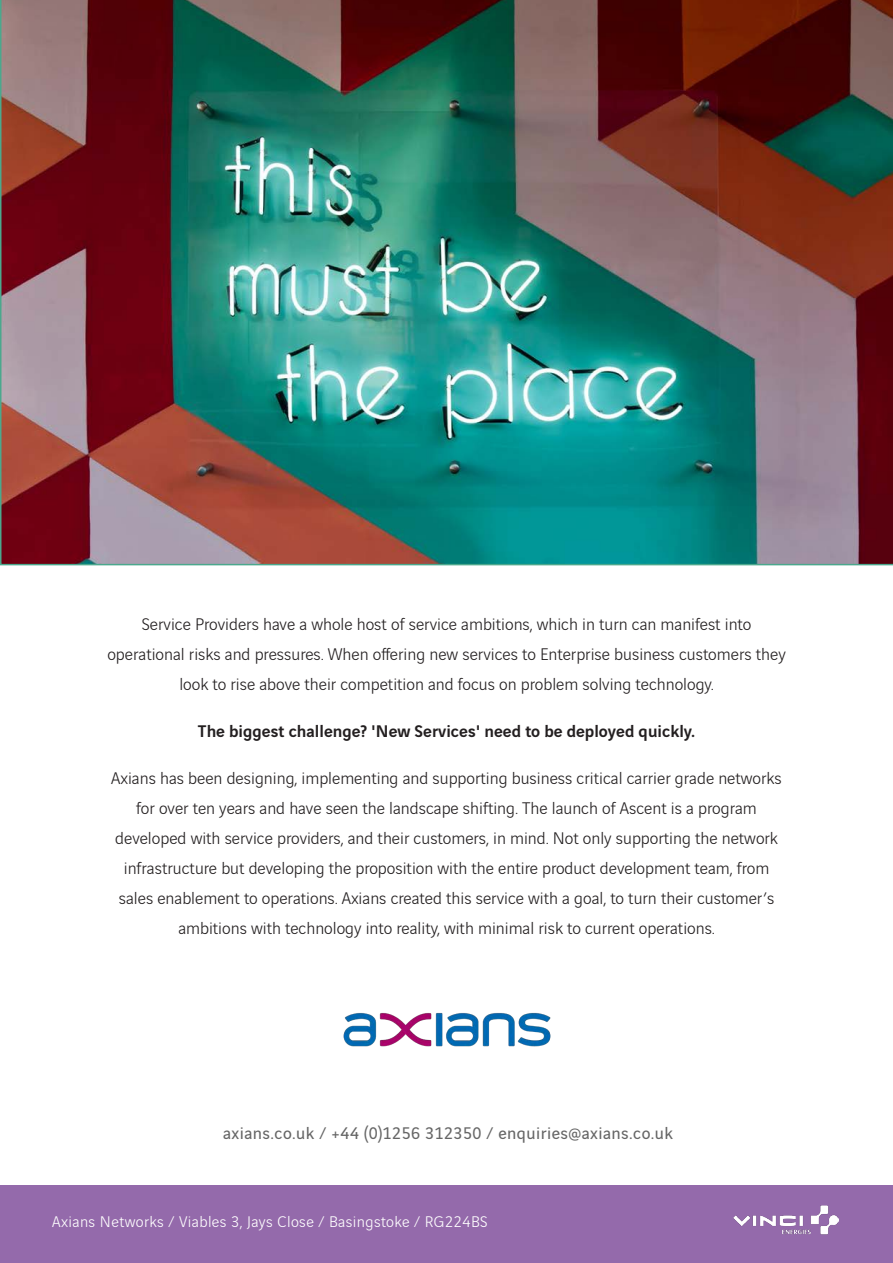
<style>
.page{position:relative;width:893px;height:1263px;background:#fff}
.page>*{position:absolute;margin:0;border:0;box-sizing:border-box;transform-origin:0 0}
.t1{font:300 18px/30px "Vinci Sans";color:#231f20;text-align:center}
.t2{font:500 18px "Vinci Sans";color:#231f20}
.t3{font:18px "Vinci Sans";letter-spacing:.025em;color:#666}
.t4{font:300 16.5px "Vinci Sans";letter-spacing:.025em;color:#fff}
</style>
<div class="page">
<div style="left:0;top:1185px;width:893px;height:78px;background:#946aab"></div>
<img style="left:733px;top:1205px;width:106px;height:29px">
<img style="left:343px;top:1012px;width:208px;height:35px">
<img style="left:0;top:0;width:893px;height:565px">
<p class="t1" style="left:107px;top:608px;width:680px">Service Providers have a whole host of service ambitions, which in turn can manifest into operational risks and pressures. When offering new services to Enterprise business customers they look to rise above their competition and focus on problem solving technology.</p>
<p class="t2" style="left:198px;top:717px;width:499px">The biggest challenge? 'New Services' need to be deployed quickly.</p>
<p class="t1" style="left:111px;top:762px;width:672px">Axians has been designing, implementing and supporting business critical carrier grade networks for over ten years and have seen the landscape shifting. The launch of Ascent is a program developed with service providers, and their customers, in mind. Not only supporting the network infrastructure but developing the proposition with the entire product development team, from sales enablement to operations. Axians created this service with a goal, to turn their customer’s ambitions with technology into reality, with minimal risk to current operations.</p>
<p class="t3" style="left:223px;top:1119px;width:451px">axians.co.uk / +44 (0)1256 312350 / enquiries@axians.co.uk</p>
<p class="t4" style="left:52px;top:1210px;width:437px">Axians Networks / Viables 3, Jays Close / Basingstoke / RG224BS</p>
</div>
